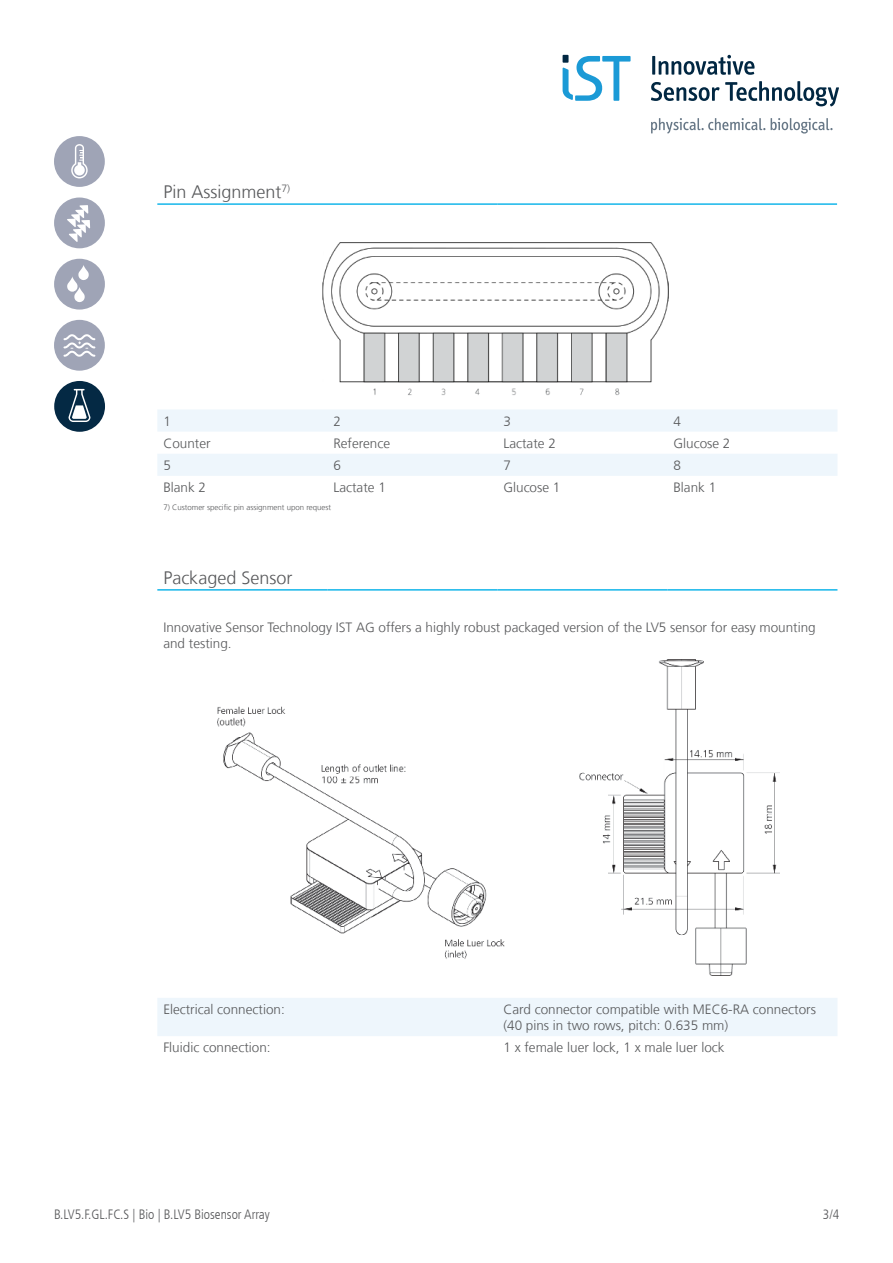
<style>
.page{position:relative;width:893px;height:1263px;background:#fff}
.page>*{position:absolute;margin:0;border:0;box-sizing:border-box;transform-origin:0 0}
.t1{font:300 18px "Frutiger LT Com";color:#57585a}
.t2{font:300 13.5px/16.2px "Frutiger LT Com";color:#57585a}
.t3{font:300 condensed 13.5px "Frutiger LT Com";color:#57585a}
.t4{font:300 7.8px "Frutiger LT Com";color:#57585a}
</style>
<div class="page">
<hr style="left:157px;top:203px;width:340px;height:2px;background:#15b6ea">
<hr style="left:497px;top:203px;width:340px;height:2px;background:#15b6ea">
<img style="left:322px;top:242px;width:347px;height:153px">
<svg style="left:157px;top:410px;width:680px;height:626px"></svg>
<hr style="left:157px;top:589px;width:170px;height:2px;background:#15b6ea">
<hr style="left:327px;top:589px;width:170px;height:2px;background:#15b6ea">
<hr style="left:497px;top:589px;width:170px;height:2px;background:#15b6ea">
<hr style="left:667px;top:589px;width:170px;height:2px;background:#15b6ea">
<img style="left:217px;top:706px;width:287px;height:253px">
<img style="left:579px;top:660px;width:200px;height:315px">
<svg style="left:651px;top:81px;width:188px;height:26px"></svg>
<hr style="left:652px;top:56px;width:3px;height:19px;background:#012742">
<svg style="left:659px;top:55px;width:95px;height:20px"></svg>
<svg style="left:771px;top:118px;width:62px;height:16px"></svg>
<svg style="left:651px;top:118px;width:114px;height:16px"></svg>
<div style="left:563px;top:55px;width:5px;height:8px;background:#012742"></div>
<svg style="left:563px;top:56px;width:68px;height:45px"></svg>
<svg style="left:54px;top:136px;width:51px;height:51px"></svg>
<div style="left:54px;top:197px;width:51px;height:51px;background:#9fa4b6;border-radius:50%"></div>
<svg style="left:67px;top:205px;width:23px;height:37px"></svg>
<div style="left:54px;top:259px;width:51px;height:51px;background:#9fa4b6;border-radius:50%"></div>
<svg style="left:67px;top:265px;width:22px;height:37px"></svg>
<div style="left:54px;top:320px;width:51px;height:51px;background:#9fa4b6;border-radius:50%"></div>
<svg style="left:64px;top:334px;width:31px;height:23px"></svg>
<div style="left:54px;top:381px;width:51px;height:51px;background:#042944;border-radius:50%"></div>
<svg style="left:69px;top:389px;width:21px;height:33px"></svg>
<h1 class="t1" style="left:163px;top:181px;width:128px">Pin Assignment<sup>7)</sup></h1>
<p class="t2" style="left:163px;top:413px;width:9px">1</p>
<p class="t2" style="left:333px;top:413px;width:9px">2</p>
<p class="t2" style="left:503px;top:413px;width:9px">3</p>
<p class="t2" style="left:673px;top:413px;width:9px">4</p>
<p class="t2" style="left:163px;top:435px;width:49px">Counter</p>
<p class="t2" style="left:333px;top:435px;width:58px">Reference</p>
<p class="t2" style="left:503px;top:435px;width:54px">Lactate 2</p>
<p class="t2" style="left:673px;top:435px;width:59px">Glucose 2</p>
<p class="t2" style="left:163px;top:457px;width:9px">5</p>
<p class="t2" style="left:333px;top:457px;width:9px">6</p>
<p class="t2" style="left:503px;top:457px;width:9px">7</p>
<p class="t2" style="left:673px;top:457px;width:9px">8</p>
<p class="t2" style="left:163px;top:479px;width:44px">Blank 2</p>
<p class="t2" style="left:333px;top:479px;width:54px">Lactate 1</p>
<p class="t2" style="left:503px;top:479px;width:59px">Glucose 1</p>
<p class="t2" style="left:673px;top:479px;width:44px">Blank 1</p>
<p class="t4" style="left:163px;top:502px;width:169px">7) Customer speci昀椀c pin assignment upon request</p>
<h1 class="t1" style="left:163px;top:567px;width:131px">Packaged Sensor</h1>
<p class="t2" style="left:163px;top:619px;width:654px">Innovative Sensor Technology IST AG offers a highly robust packaged version of the LV5 sensor for easy mounting and testing.</p>
<p class="t2" style="left:163px;top:1001px;width:123px">Electrical connection:</p>
<p class="t2" style="left:503px;top:1001px;width:314px">Card connector compatible with MEC6-RA connectors (40 pins in two rows, pitch: 0.635 mm)</p>
<p class="t2" style="left:163px;top:1039px;width:109px">Fluidic connection:</p>
<p class="t2" style="left:503px;top:1039px;width:223px">1 x female luer lock, 1 x male luer lock</p>
<p class="t3" style="left:54px;top:1209px;width:217px">B.LV5.F.GL.FC.S | Bio | B.LV5 Biosensor Array</p>
<p class="t3" style="left:823px;top:1209px;width:18px">3/4</p>
</div>
